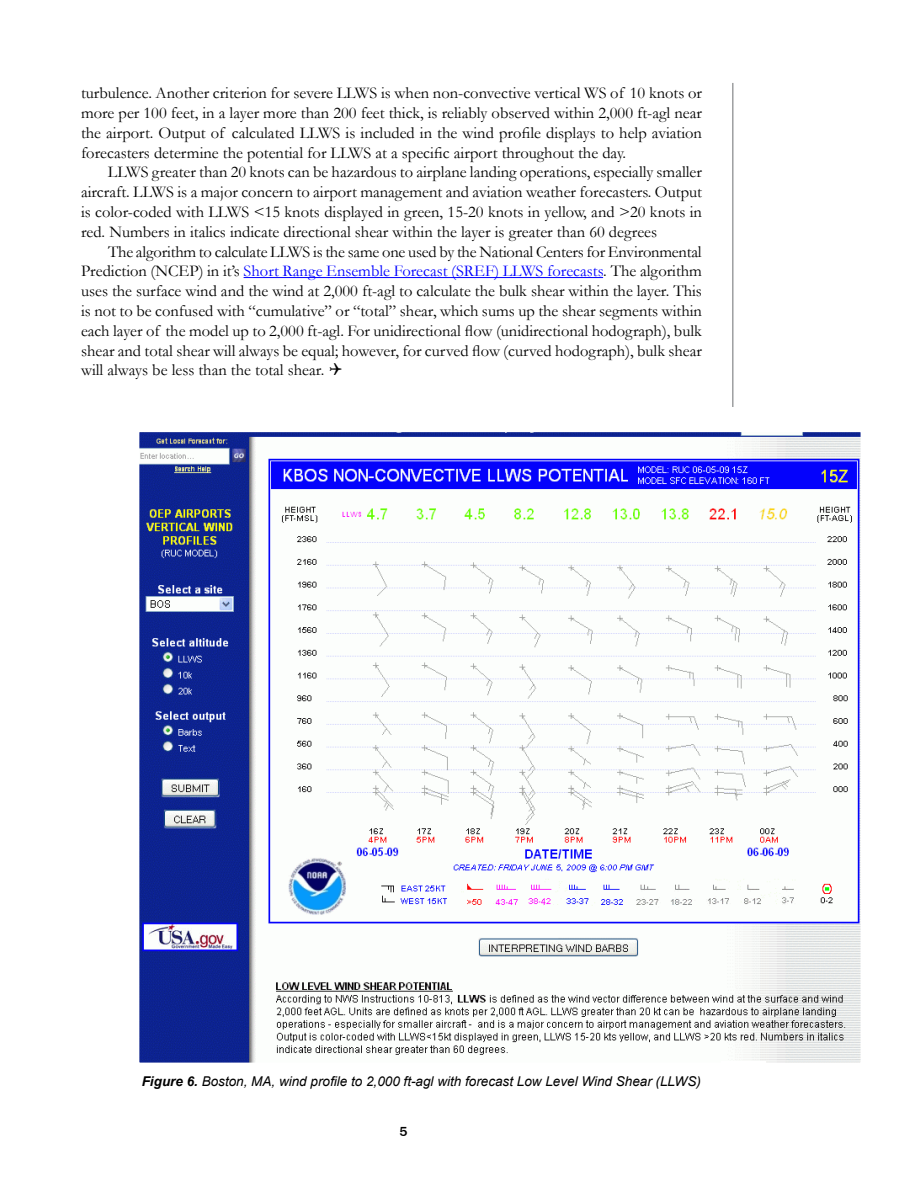
<style>
.page{position:relative;width:918px;height:1188px;background:#fff}
.page>*{position:absolute;margin:0;border:0;box-sizing:border-box;transform-origin:0 0}
.t1{font:16.5px/19.8px "Garamond";color:#000;text-align:justify}
.t2{font:italic 13.5px "Arial";color:#000}
.t3{font:500 13.5px "Franklin Gothic";color:#000}
.s1{color:#00f}
.s2{font-weight:700}
</style>
<div class="page">
<hr style="left:733px;top:83px;width:1px;height:996px;background:#6d6f71">
<hr style="left:244px;top:277px;width:359px;height:1px;background:#00f">
<img style="left:141px;top:434px;width:718px;height:627px">
<div style="left:714px;top:408px;width:45px;height:24px;background:#fff"></div>
<div style="left:721px;top:1061px;width:44px;height:24px;background:#fff"></div>
<p class="t1" style="left:81px;top:83px;width:623px">turbulence. Another criterion for severe LLWS is when non-convective vertical WS of 10 knots or more per 100 feet, in a layer more than 200 feet thick, is reliably observed within 2,000 ft-agl near the airport. Output of calculated LLWS is included in the wind profile displays to help aviation forecasters determine the potential for LLWS at a specific airport throughout the day.</p>
<p class="t1" style="left:81px;top:162px;width:623px;text-indent:27px">LLWS greater than 20 knots can be hazardous to airplane landing operations, especially smaller aircraft. LLWS is a major concern to airport management and aviation weather forecasters. Output is color-coded with LLWS &lt;15 knots displayed in green, 15-20 knots in yellow, and &gt;20 knots in red. Numbers in italics indicate directional shear within the layer is greater than 60 degrees</p>
<p class="t1" style="left:81px;top:241px;width:623px;text-indent:27px">The algorithm to calculate LLWS is the same one used by the National Centers for Environmental Prediction (NCEP) in it’s <span class="s1">Short Range Ensemble Forecast (SREF) LLWS forecasts</span>. The algorithm uses the surface wind and the wind at 2,000 ft-agl to calculate the bulk shear within the layer. This is not to be confused with “cumulative” or “total” shear, which sums up the shear segments within each layer of the model up to 2,000 ft-agl. For unidirectional flow (unidirectional hodograph), bulk shear and total shear will always be equal; however, for curved flow (curved hodograph), bulk shear will always be less than the total shear.</p>
<p class="t2" style="left:142px;top:1073px;width:561px"><span class="s2">Figure 6.</span> Boston, MA, wind profile to 2,000 ft-agl with forecast Low Level Wind Shear (LLWS)</p>
<p class="t3" style="left:400px;top:1123px;width:9px">5</p>
</div>
